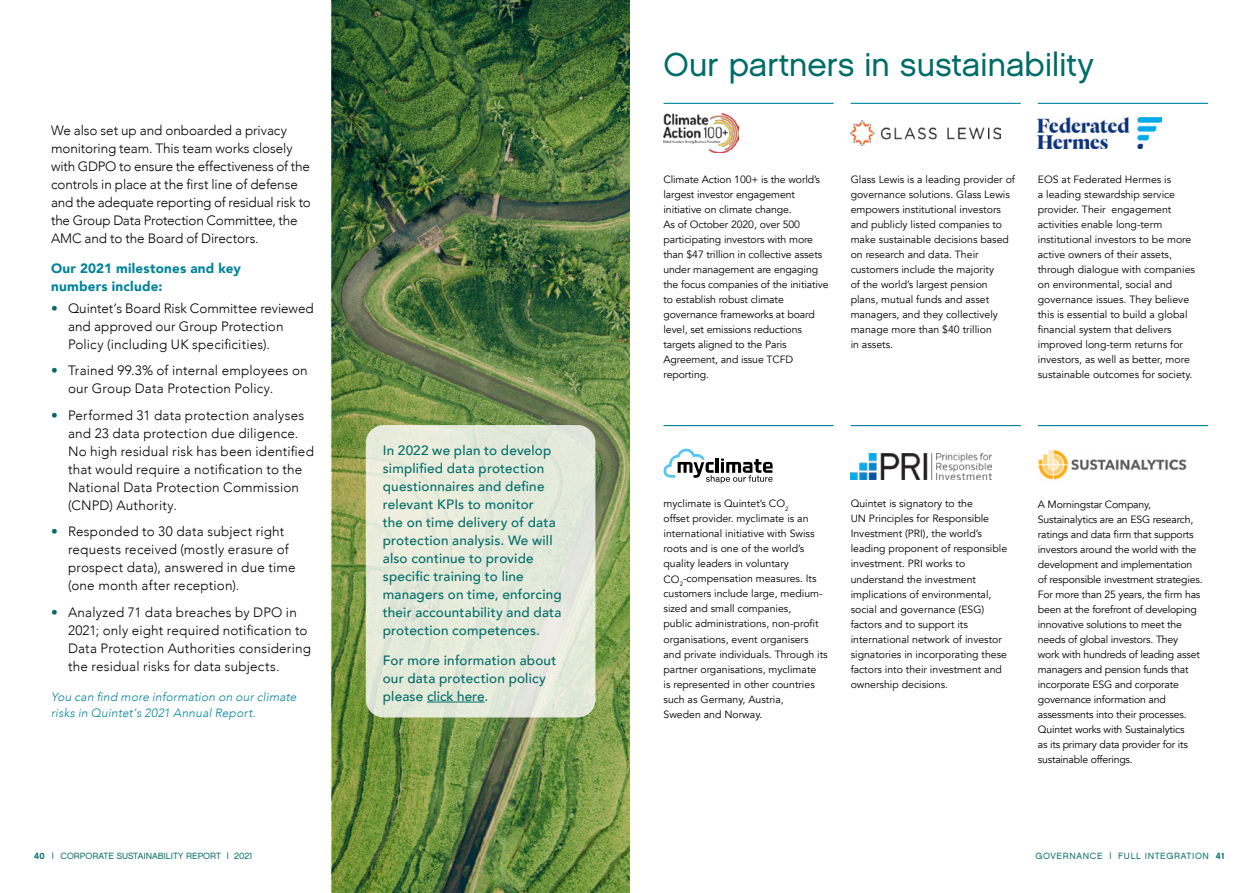
<style>
.page{position:relative;width:1259px;height:893px;background:#fff}
.page>*{position:absolute;margin:0;border:0;box-sizing:border-box;transform-origin:0 0}
.t1{font:33px "Chalet London Nineteen Sixty";letter-spacing:-.01em;color:#006c68}
.t2{font:300 13.5px/18px "Avenir";letter-spacing:.01em;color:#000}
.t3{font:500 13.5px/18px "Avenir";letter-spacing:.015em;color:#006c68}
.t4{font:300 13.5px/18px "Avenir";letter-spacing:-.01em;color:#000}
.t5{font:900 13.5px/18px "Avenir";letter-spacing:.015em;color:#00839b}
.t6{font:italic 300 12px/16.5px "Avenir";letter-spacing:.02em;color:#00839b}
.t7{font:10.5px/15px "Avenir";color:#000}
.t8{font:10.5px/15px "Avenir";letter-spacing:-.02em;color:#000}
.t9{font:9px "Chalet London Nineteen Sixty";color:#006c68}
.t10{font:9px "Chalet London Nineteen Sixty";letter-spacing:.07em;color:#006c68}
.s1{color:#006c68}
.s2{font-family:"Chalet New York Nineteen Sixty"}
</style>
<div class="page">
<img style="left:332px;top:0;width:297px;height:893px">
<div style="left:366px;top:425px;width:229px;height:292px;background:#e5ebdb;border-radius:18px"></div>
<hr style="left:427px;top:702px;width:57px;height:1px;background:#006c68">
<hr style="left:663px;top:103px;width:170px;height:1px;background:#00839b">
<hr style="left:850px;top:103px;width:170px;height:1px;background:#00839b">
<hr style="left:1037px;top:103px;width:171px;height:1px;background:#00839b">
<img style="left:663px;top:113px;width:76px;height:39px">
<img style="left:850px;top:121px;width:150px;height:24px">
<img style="left:1037px;top:117px;width:125px;height:31px">
<hr style="left:850px;top:425px;width:170px;height:1px;background:#00839b">
<hr style="left:1037px;top:425px;width:171px;height:1px;background:#00839b">
<img style="left:850px;top:453px;width:141px;height:26px">
<img style="left:1038px;top:450px;width:149px;height:30px">
<hr style="left:663px;top:425px;width:170px;height:1px;background:#00839b">
<svg style="left:663px;top:449px;width:109px;height:34px"></svg>
<p class="t4" style="left:51px;top:121px;width:261px">We also set up and onboarded a privacy monitoring team. This team works closely with GDPO to ensure the effectiveness of the controls in place at the first line of defense and the adequate reporting of residual risk to the Group Data Protection Committee, the AMC and to the Board of Directors.</p>
<p class="t5" style="left:51px;top:259px;width:191px">Our 2021 milestones and key numbers include:</p>
<p class="t2" style="left:68px;top:299px;width:247px;text-indent:-17px"><span class="s1">•</span> Quintet’s Board Risk Committee reviewed and approved our Group Protection<br>Policy (including UK specificities).</p>
<p class="t2" style="left:68px;top:362px;width:241px;text-indent:-17px"><span class="s1">•</span> Trained 99.3% of internal employees on our Group Data Protection Policy.</p>
<p class="t2" style="left:68px;top:406px;width:247px;text-indent:-17px"><span class="s1">•</span> Performed 31 data protection analyses and 23 data protection due diligence.<br>No high residual risk has been identified that would require a notification to the National Data Protection Commission (CNPD) Authority.</p>
<p class="t2" style="left:68px;top:523px;width:229px;text-indent:-17px"><span class="s1">•</span> Responded to 30 data subject right requests received (mostly erasure of prospect data), answered in due time (one month after reception).</p>
<p class="t2" style="left:68px;top:603px;width:244px;text-indent:-17px"><span class="s1">•</span> Analyzed 71 data breaches by DPO in 2021; only eight required notification to Data Protection Authorities considering the residual risks for data subjects.</p>
<p class="t6" style="left:51px;top:689px;width:247px">You can find more information on our climate risks in Quintet’s 2021 Annual Report.</p>
<p class="t9" style="left:34px;top:850px;width:220px"><span class="s2">40</span> | CORPORATE SUSTAINABILITY REPORT | 2021</p>
<p class="t3" style="left:383px;top:441px;width:180px">In 2022 we plan to develop simplified data protection questionnaires and define relevant KPIs to monitor<br>the on time delivery of data protection analysis. We will also continue to provide specific training to line managers on time, enforcing their accountability and data protection competences.</p>
<p class="t3" style="left:383px;top:650px;width:175px">For more information about our data protection policy please click here.</p>
<h1 class="t1" style="left:663px;top:44px;width:432px">Our partners in sustainability</h1>
<p class="t7" style="left:663px;top:172px;width:167px">Climate Action 100+ is the world’s largest investor engagement initiative on climate change.<br>As of October 2020, over 500 participating investors with more than $47 trillion in collective assets under management are engaging the focus companies of the initiative to establish robust climate governance frameworks at board level, set emissions reductions targets aligned to the Paris<br>Agreement, and issue TCFD reporting.</p>
<p class="t7" style="left:850px;top:172px;width:166px">Glass Lewis is a leading provider of governance solutions. Glass Lewis empowers institutional investors and publicly listed companies to make sustainable decisions based on research and data. Their customers include the majority<br>of the world’s largest pension plans, mutual funds and asset managers, and they collectively manage more than $40 trillion<br>in assets.</p>
<p class="t7" style="left:1037px;top:172px;width:159px">EOS at Federated Hermes is<br>a leading stewardship service provider. Their engagement activities enable long-term institutional investors to be more active owners of their assets, through dialogue with companies on environmental, social and governance issues. They believe this is essential to build a global financial system that delivers improved long-term returns for investors, as well as better, more sustainable outcomes for society.</p>
<p class="t7" style="left:663px;top:496px;width:166px">myclimate is Quintet’s CO<sub>2<br></sub>offset provider. myclimate is an international initiative with Swiss roots and is one of the world’s quality leaders in voluntary<br>CO<sub>2</sub>-compensation measures. Its customers include large, medium&shy;sized and small companies,<br>public administrations, non-profit organisations, event organisers and private individuals. Through its partner organisations, myclimate<br>is represented in other countries such as Germany, Austria,<br>Sweden and Norway.</p>
<p class="t7" style="left:850px;top:496px;width:158px">Quintet is signatory to the<br>UN Principles for Responsible<br>Investment (PRI), the world’s leading proponent of responsible investment. PRI works to understand the investment implications of environmental, social and governance (ESG) factors and to support its international network of investor signatories in incorporating these factors into their investment and ownership decisions.</p>
<p class="t8" style="left:1037px;top:497px;width:166px">A Morningstar Company, Sustainalytics are an ESG research, ratings and data firm that supports investors around the world with the development and implementation of responsible investment strategies.<br>For more than 25 years, the firm has been at the forefront of developing innovative solutions to meet the needs of global investors. They<br>work with hundreds of leading asset managers and pension funds that incorporate ESG and corporate governance information and assessments into their processes.<br>Quintet works with Sustainalytics<br>as its primary data provider for its sustainable offerings.</p>
<p class="t10" style="left:1035px;top:850px;width:191px">GOVERNANCE | FULL INTEGRATION <span class="s2">41</span></p>
</div>
